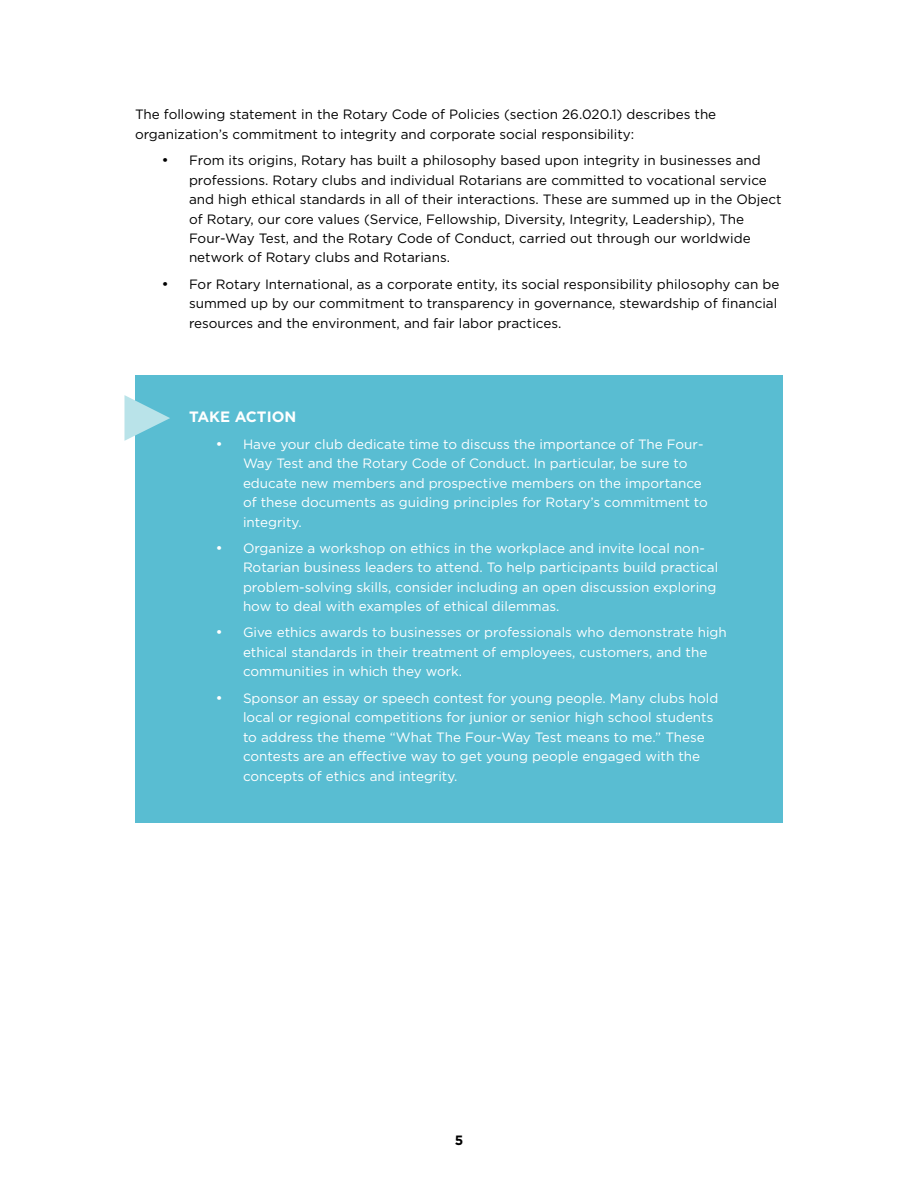
<style>
.page{position:relative;width:918px;height:1188px;background:#fff}
.page>*{position:absolute;margin:0;border:0;box-sizing:border-box;transform-origin:0 0}
.t1{font:700 15px "Gotham";color:#fff}
.t2{font:13.5px/19.5px "Gotham";color:#fff}
.t3{font:13.5px/19.5px "Gotham";color:#000}
.t4{font:700 13.5px "Gotham";color:#000}
</style>
<div class="page">
<div style="left:135px;top:376px;width:648px;height:447px;background:#59bdd2"></div>
<svg style="left:124px;top:395px;width:46px;height:46px"></svg>
<p class="t3" style="left:135px;top:105px;width:583px">The following statement in the Rotary Code of Policies (section 26.020.1) describes the organization’s commitment to integrity and corporate social responsibility:</p>
<p class="t3" style="left:189px;top:150px;width:594px;text-indent:-27px">• From its origins, Rotary has built a philosophy based upon integrity in businesses and professions. Rotary clubs and individual Rotarians are committed to vocational service and high ethical standards in all of their interactions. These are summed up in the Object of Rotary, our core values (Service, Fellowship, Diversity, Integrity, Leadership), The Four-Way Test, and the Rotary Code of Conduct, carried out through our worldwide network of Rotary clubs and Rotarians.</p>
<p class="t3" style="left:189px;top:274px;width:592px;text-indent:-27px">• For Rotary International, as a corporate entity, its social responsibility philosophy can be summed up by our commitment to transparency in governance, stewardship of financial resources and the environment, and fair labor practices.</p>
<p class="t1" style="left:189px;top:408px;width:79px">TAKE ACTION</p>
<p class="t2" style="left:243px;top:434px;width:466px;text-indent:-27px">• Have your club dedicate time to discuss the importance of The Four-Way Test and the Rotary Code of Conduct. In particular, be sure to educate new members and prospective members on the importance of these documents as guiding principles for Rotary’s commitment to integrity.</p>
<p class="t2" style="left:243px;top:538px;width:477px;text-indent:-27px">• Organize a workshop on ethics in the workplace and invite local non-Rotarian business leaders to attend. To help participants build practical problem-solving skills, consider including an open discussion exploring how to deal with examples of ethical dilemmas.</p>
<p class="t2" style="left:243px;top:623px;width:485px;text-indent:-27px">• Give ethics awards to businesses or professionals who demonstrate high ethical standards in their treatment of employees, customers, and the communities in which they work.</p>
<p class="t2" style="left:243px;top:688px;width:477px;text-indent:-27px">• Sponsor an essay or speech contest for young people. Many clubs hold local or regional competitions for junior or senior high school students to address the theme “What The Four-Way Test means to me.” These contests are an effective way to get young people engaged with the concepts of ethics and integrity.</p>
<p class="t4" style="left:455px;top:1133px;width:10px">5</p>
</div>
